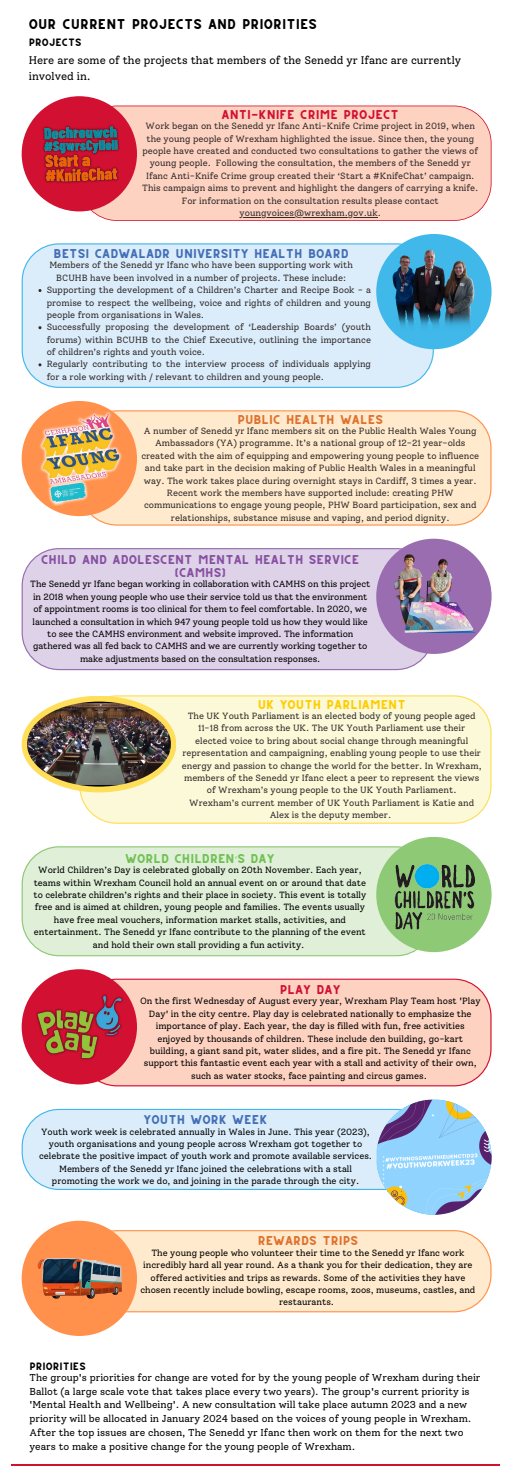
<style>
.page{position:relative;width:513px;height:1466px;background:#fff}
.page>*{position:absolute;margin:0;border:0;box-sizing:border-box;transform-origin:0 0}
.t1{font:11px/15.4px "Solway";color:#000}
.t2{font:10px/13.9px "Solway";color:#000}
.t3{font:10px "CS Gordon Rounded";color:#000}
.t4{font:9px/12.4px "Solway";color:#312b2b;text-align:center}
.t5{font:9px/12.4px "Solway";color:#000;text-align:center}
.t6{font:9px "CS Gordon Rounded";color:#436fb6}
.t7{font:9px/12.4px "CS Gordon Rounded";color:#8750a1;text-align:center}
.t8{font:9px "CS Gordon Rounded";color:#d21033}
.t9{font:9px "CS Gordon Rounded";color:#df712d}
.t10{font:9px "CS Gordon Rounded";color:#71c055}
.t11{font:9px "CS Gordon Rounded";color:#fc0}
.t12{font:7.5px "CS Gordon Rounded";color:#000}
.s1{font-family:"Noto Sans Gurmukhi"}
</style>
<div class="page">
<div style="left:79px;top:106px;width:412px;height:115px;background:#fdd2c1"></div>
<div style="left:22px;top:96px;width:115px;height:115px;background:#d11032;border-radius:50%"></div>
<img style="left:31px;top:117px;width:96px;height:73px">
<div style="left:22px;top:243px;width:411px;height:145px;background:#dbedfb"></div>
<div style="left:376px;top:234px;width:115px;height:115px;background:#40b8ea;border-radius:50%"></div>
<img style="left:391px;top:248px;width:85px;height:72px">
<img style="left:396px;top:307px;width:74px;height:19px">
<div style="left:79px;top:410px;width:412px;height:115px;background:#ffeacd"></div>
<div style="left:22px;top:401px;width:115px;height:115px;background:#ff914d;border-radius:50%"></div>
<img style="left:36px;top:411px;width:87px;height:94px">
<div style="left:22px;top:548px;width:405px;height:122px;background:#ded2e8"></div>
<div style="left:376px;top:538px;width:115px;height:116px;background:#9a6db0;border-radius:50%"></div>
<img style="left:390px;top:548px;width:86px;height:84px">
<div style="left:79px;top:695px;width:412px;height:128px;background:#fcf9d8"></div>
<svg style="left:22px;top:695px;width:154px;height:97px;background:#f6d75e"></svg>
<img style="left:27px;top:701px;width:144px;height:85px;border-radius:50%">
<div style="left:22px;top:846px;width:411px;height:110px;background:#e0efd8"></div>
<div style="left:376px;top:836px;width:115px;height:116px;background:#8ec975;border-radius:50%"></div>
<img style="left:388px;top:853px;width:91px;height:82px">
<div style="left:79px;top:978px;width:412px;height:108px;background:#fdd2c1"></div>
<div style="left:22px;top:969px;width:115px;height:115px;background:#d11032;border-radius:50%"></div>
<img style="left:29px;top:986px;width:100px;height:80px">
<div style="left:22px;top:1108px;width:378px;height:81px;background:#dbedfb"></div>
<div style="left:113px;top:1230px;width:378px;height:82px;background:#ffeacd"></div>
<div style="left:22px;top:1220px;width:115px;height:115px;background:#ff914d;border-radius:50%"></div>
<svg style="left:37px;top:1258px;width:85px;height:40px"></svg>
<img style="left:376px;top:1099px;width:115px;height:115px;border-radius:50%">
<img style="left:384px;top:1150px;width:95px;height:23px">
<hr style="left:239px;top:217px;width:138px;height:1px;background:#312b2b">
<hr style="left:11px;top:1463px;width:488px;height:2px;background:#d11032">
<p class="t3" style="left:29px;top:19px;width:289px">OUR CURRENT PROJECTS AND PRIORITIES</p>
<p class="t12" style="left:29px;top:39px;width:54px">PROJECTS</p>
<p class="t1" style="left:29px;top:53px;width:433px">Here are some of the projects that members of the Senedd yr Ifanc are currently involved in.</p>
<p class="t8" style="left:221px;top:110px;width:179px">ANTI-KNIFE CRIME PROJECT</p>
<p class="t4" style="left:142px;top:120px;width:337px">Work began on the Senedd yr Ifanc Anti-Knife Crime project in 2019, when the young people of Wrexham highlighted the issue. Since then, the young people have created and conducted two consultations to gather the views of young people. Following the consultation, the members of the Senedd yr Ifanc Anti-Knife Crime group created their ‘Start a #KnifeChat’ campaign.<br>This campaign aims to prevent and highlight the dangers of carrying a knife.</p>
<p class="t4" style="left:181px;top:194px;width:258px">For information on the consultation results please contact youngvoices@wrexham.gov.uk.</p>
<p class="t6" style="left:54px;top:249px;width:296px">BETSI CADWALADR UNIVERSITY HEALTH BOARD</p>
<p class="t4" style="left:49px;top:259px;width:305px">Members of the Senedd yr Ifanc who have been supporting work with</p>
<p class="t4" style="left:56px;top:271px;width:291px">BCUHB have been involved in a number of projects. These include:</p>
<p class="t4" style="left:47px;top:284px;width:325px;text-align:justify">Supporting the development of a Children’s Charter and Recipe Book - a promise to respect the wellbeing, voice and rights of children and young people from organisations in Wales.</p>
<p class="t4" style="left:47px;top:321px;width:325px;text-align:justify">Successfully proposing the development of ‘Leadership Boards’ (youth forums) within BCUHB to the Chief Executive, outlining the importance of children’s rights and youth voice.</p>
<p class="t4" style="left:47px;top:358px;width:325px;text-align:left">Regularly contributing to the interview process of individuals applying for a role working with / relevant to children and young people.</p>
<p class="t9" style="left:237px;top:415px;width:147px">PUBLIC HEALTH WALES</p>
<p class="t4" style="left:141px;top:424px;width:339px">A number of Senedd yr Ifanc members sit on the Public Health Wales Young Ambassadors (YA) programme. It’s a national group of 12-21 year-olds created with the aim of equipping and empowering young people to influence and take part in the decision making of Public Health Wales in a meaningful way. The work takes place during overnight stays in Cardiff, 3 times a year.<br>Recent work the members have supported include: creating PHW communications to engage young people, PHW Board participation, sex and relationships, substance misuse and vaping, and period dignity.</p>
<p class="t7" style="left:41px;top:555px;width:319px">CHILD AND ADOLESCENT MENTAL HEALTH SERVICE (CAMHS)</p>
<p class="t5" style="left:30px;top:578px;width:341px">The Senedd yr Ifanc began working in collaboration with CAMHS on this project in 2018 when young people who use their service told us that the environment of appointment rooms is too clinical for them to feel comfortable. In 2020, we launched a consultation in which 947 young people told us how they would like to see the CAMHS environment and website improved. The information gathered was all fed back to CAMHS and we are currently working together to make adjustments based on the consultation responses.</p>
<p class="t11" style="left:257px;top:700px;width:149px">UK YOUTH PARLIAMENT</p>
<p class="t4" style="left:182px;top:709px;width:301px">The UK Youth Parliament is an elected body of young people aged 11-18 from across the UK. The UK Youth Parliament use their elected voice to bring about social change through meaningful representation and campaigning, enabling young people to use their energy and passion to change the world for the better. In Wrexham, members of the Senedd yr Ifanc elect a peer to represent the views of Wrexham’s young people to the UK Youth Parliament.<br>Wrexham’s current member of UK Youth Parliament is Katie and Alex is the deputy member.</p>
<p class="t10" style="left:125px;top:854px;width:151px">WORLD CHILDREN<span class="s1">’</span>S DAY</p>
<p class="t5" style="left:33px;top:863px;width:334px">World Children’s Day is celebrated globally on 20th November. Each year, teams within Wrexham Council hold an annual event on or around that date to celebrate children’s rights and their place in society. This event is totally free and is aimed at children, young people and families. The events usually have free meal vouchers, information market stalls, activities, and entertainment. The Senedd yr Ifanc contribute to the planning of the event and hold their own stall providing a fun activity.</p>
<p class="t8" style="left:280px;top:985px;width:62px">PLAY DAY</p>
<p class="t5" style="left:140px;top:994px;width:342px">On the first Wednesday of August every year, Wrexham Play Team host 'Play Day' in the city centre. Play day is celebrated nationally to emphasize the importance of play. Each year, the day is filled with fun, free activities enjoyed by thousands of children. These include den building, go-kart building, a giant sand pit, water slides, and a fire pit. The Senedd yr Ifanc support this fantastic event each year with a stall and activity of their own, such as water stocks, face painting and circus games.</p>
<p class="t6" style="left:143px;top:1115px;width:125px">YOUTH WORK WEEK</p>
<p class="t5" style="left:39px;top:1125px;width:334px">Youth work week is celebrated annually in Wales in June. This year (2023), youth organisations and young people across Wrexham got together to celebrate the positive impact of youth work and promote available services.<br>Members of the Senedd yr Ifanc joined the celebrations with a stall promoting the work we do, and joining in the parade through the city.</p>
<p class="t9" style="left:257px;top:1236px;width:102px">REWARDS TRIPS</p>
<p class="t5" style="left:140px;top:1246px;width:336px">The young people who volunteer their time to the Senedd yr Ifanc work incredibly hard all year round. As a thank you for their dedication, they are offered activities and trips as rewards. Some of the activities they have chosen recently include bowling, escape rooms, zoos, museums, castles, and restaurants.</p>
<p class="t12" style="left:29px;top:1362px;width:58px">PRIORITIES</p>
<p class="t2" style="left:29px;top:1369px;width:452px">The group's priorities for change are voted for by the young people of Wrexham during their Ballot (a large scale vote that takes place every two years). The group's current priority is 'Mental Health and Wellbeing'. A new consultation will take place autumn 2023 and a new priority will be allocated in January 2024 based on the voices of young people in Wrexham.<br>After the top issues are chosen, The Senedd yr Ifanc then work on them for the next two years to make a positive change for the young people of Wrexham.</p>
</div>
